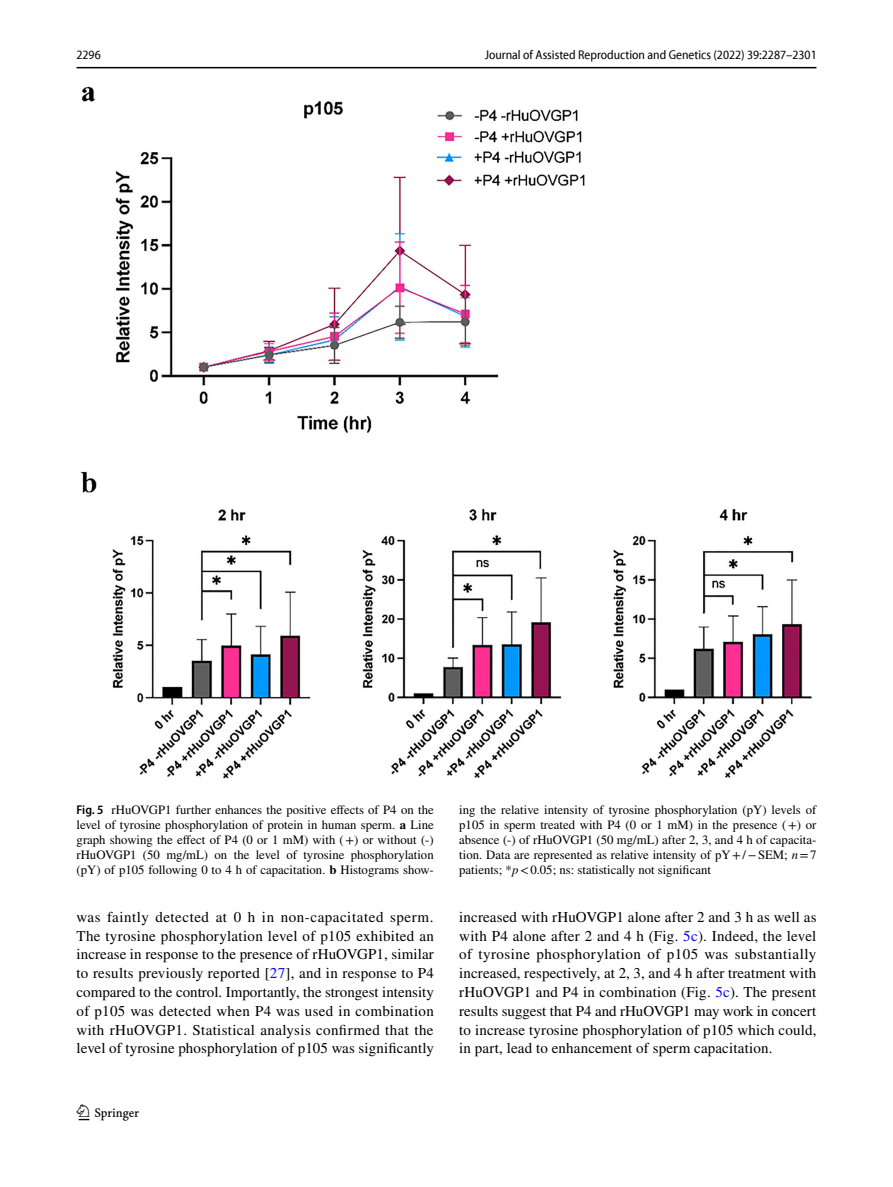
<style>
.page{position:relative;width:893px;height:1187px;background:#fff}
.page>*{position:absolute;margin:0;border:0;box-sizing:border-box;transform-origin:0 0}
.t1{font:22.5px "Springnew Regular 2";color:#000}
.t2{font:15px/18.8px "STIX";letter-spacing:.01em;color:#000;text-align:justify}
.t3{font:12.75px/15px "STIX";color:#000;text-align:justify}
.t4{font:semi-condensed 12.75px "Myriad Pro Unic";color:#000}
.s1{font-family:"Myriad Pro";font-weight:600;font-stretch:semi-condensed}
.s2{font-weight:700}
.s3{font-style:italic}
.s4{color:#00f}
</style>
<div class="page">
<hr style="left:77px;top:67px;width:739px;height:1px;background:#000">
<img style="left:81px;top:87px;width:731px;height:691px">
<p class="t4" style="left:76px;top:50px;width:26px">2296</p>
<p class="t4" style="left:485px;top:50px;width:334px">Journal of Assisted Reproduction and Genetics (2022) 39:2287–2301</p>
<p class="t3" style="left:77px;top:802px;width:359px"><span class="s1">Fig. 5</span> rHuOVGP1 further enhances the positive effects of P4 on the level of tyrosine phosphorylation of protein in human sperm. <span class="s2">a</span> Line graph showing the effect of P4 (0 or 1 mM) with (+) or without (-) rHuOVGP1 (50 mg/mL) on the level of tyrosine phosphorylation (pY) of p105 following 0 to 4 h of capacitation. <span class="s2">b</span> Histograms show-</p>
<p class="t3" style="left:459px;top:802px;width:359px">ing the relative intensity of tyrosine phosphorylation (pY) levels of p105 in sperm treated with P4 (0 or 1 mM) in the presence (+) or absence (-) of rHuOVGP1 (50 mg/mL) after 2, 3, and 4 h of capacita&shy;tion. Data are represented as relative intensity of pY+/−SEM; <span class="s3">n</span>=7 patients; *<span class="s3">p</span>&lt;0.05; ns: statistically not significant</p>
<p class="t2" style="left:77px;top:908px;width:359px">was faintly detected at 0 h in non-capacitated sperm.<br>The tyrosine phosphorylation level of p105 exhibited an increase in response to the presence of rHuOVGP1, similar to results previously reported [<span class="s4">27</span>], and in response to P4 compared to the control. Importantly, the strongest intensity of p105 was detected when P4 was used in combination with rHuOVGP1. Statistical analysis confirmed that the level of tyrosine phosphorylation of p105 was significantly</p>
<p class="t2" style="left:459px;top:908px;width:359px">increased with rHuOVGP1 alone after 2 and 3 h as well as with P4 alone after 2 and 4 h (Fig. <span class="s4">5c</span>). Indeed, the level of tyrosine phosphorylation of p105 was substantially increased, respectively, at 2, 3, and 4 h after treatment with rHuOVGP1 and P4 in combination (Fig. <span class="s4">5c</span>). The present results suggest that P4 and rHuOVGP1 may work in concert to increase tyrosine phosphorylation of p105 which could, in part, lead to enhancement of sperm capacitation.</p>
<h1 class="t1" style="left:79px;top:1104px;width:62px">1 3</h1>
</div>
